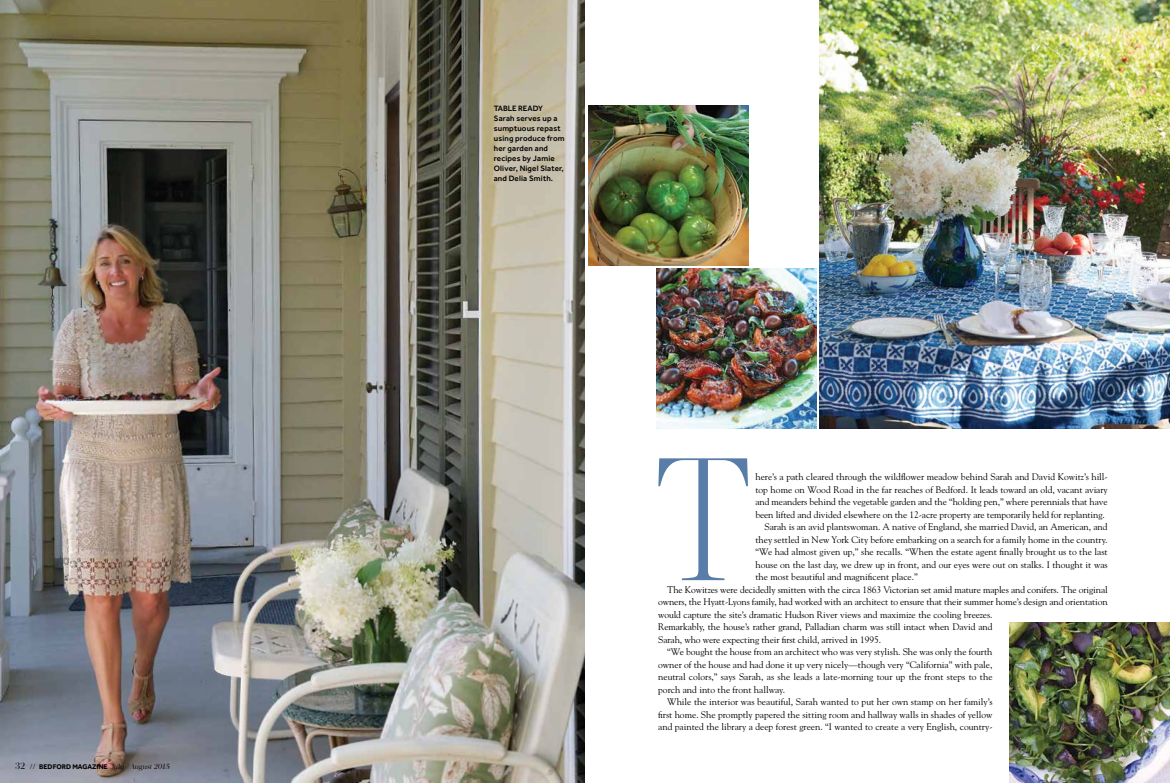
<style>
.page{position:relative;width:1170px;height:783px;background:#fff}
.page>*{position:absolute;margin:0;border:0;box-sizing:border-box;transform-origin:0 0}
.t1{font:300 174px "Acta Display";color:#587da9}
.t2{font:9.5px "Goudy";color:#000}
.t3{font:500 8px/10px "Effra";letter-spacing:.02em;color:#000}
.t4{font:700 7px "Effra";color:#000}
.s1{font-family:"Acta Display";font-weight:400;font-size:10px}
.s2{font-weight:300;font-size:7.5px}
.s3{font-family:"Acta Display";font-weight:400;font-style:italic}
.s4{font-family:"Acta Display";font-weight:400;font-style:italic;font-size:8px}
</style>
<div class="page">
<img style="left:0;top:0;width:585px;height:783px">
<img style="left:820px;top:0;width:350px;height:429px">
<img style="left:656px;top:269px;width:161px;height:160px">
<img style="left:588px;top:105px;width:160px;height:161px">
<img style="left:1010px;top:623px;width:160px;height:160px">
<p class="t4" style="left:15px;top:763px;width:156px"><span class="s1">32</span> <span class="s2">//</span> BEDFORD MAGAZINE <span class="s3">July / August</span> <span class="s4">2015</span></p>
<p class="t3" style="left:494px;top:103px;width:72px">TABLE READY<br>Sarah serves up a sumptuous repast using produce from her garden and recipes by Jamie<br>Oliver, Nigel Slater, and Delia Smith.</p>
<h1 class="t1" style="left:653px;top:418px;width:102px">T</h1>
<p class="t2" style="left:755px;top:471px;width:354px">here’s a path cleared through the wildflower meadow behind Sarah and David Kowitz’s hill-</p>
<p class="t2" style="left:755px;top:484px;width:354px">top home on Wood Road in the far reaches of Bedford. It leads toward an old, vacant aviary</p>
<p class="t2" style="left:755px;top:496px;width:354px">and meanders behind the vegetable garden and the “holding pen,” where perennials that have</p>
<p class="t2" style="left:755px;top:509px;width:351px">been lifted and divided elsewhere on the 12-acre property are temporarily held for replanting.</p>
<p class="t2" style="left:764px;top:521px;width:345px">Sarah is an avid plantswoman. A native of England, she married David, an American, and</p>
<p class="t2" style="left:755px;top:534px;width:354px">they settled in New York City before embarking on a search for a family home in the country.</p>
<p class="t2" style="left:755px;top:546px;width:354px">“We had almost given up,” she recalls. “When the estate agent finally brought us to the last</p>
<p class="t2" style="left:755px;top:559px;width:354px">house on the last day, we drew up in front, and our eyes were out on stalks. I thought it was</p>
<p class="t2" style="left:755px;top:571px;width:164px">the most beautiful and magnificent place.”</p>
<p class="t2" style="left:667px;top:584px;width:442px">The Kowitzes were decidedly smitten with the circa 1863 Victorian set amid mature maples and conifers. The original</p>
<p class="t2" style="left:658px;top:596px;width:451px">owners, the Hyatt-Lyons family, had worked with an architect to ensure that their summer home’s design and orientation</p>
<p class="t2" style="left:658px;top:609px;width:336px">would capture the site’s dramatic Hudson River views and maximize the cooling breezes.</p>
<p class="t2" style="left:658px;top:621px;width:336px">Remarkably, the house’s rather grand, Palladian charm was still intact when David and</p>
<p class="t2" style="left:658px;top:634px;width:224px">Sarah, who were expecting their first child, arrived in 1995.</p>
<p class="t2" style="left:667px;top:646px;width:327px">“We bought the house from an architect who was very stylish. She was only the fourth</p>
<p class="t2" style="left:658px;top:659px;width:336px">owner of the house and had done it up very nicely—though very “California” with pale,</p>
<p class="t2" style="left:658px;top:671px;width:336px">neutral colors,” says Sarah, as she leads a late-morning tour up the front steps to the</p>
<p class="t2" style="left:658px;top:684px;width:129px">porch and into the front hallway.</p>
<p class="t2" style="left:667px;top:696px;width:327px">While the interior was beautiful, Sarah wanted to put her own stamp on her family’s</p>
<p class="t2" style="left:658px;top:709px;width:336px">first home. She promptly papered the sitting room and hallway walls in shades of yellow</p>
<p class="t2" style="left:658px;top:721px;width:336px">and painted the library a deep forest green. “I wanted to create a very English, country-</p>
</div>
